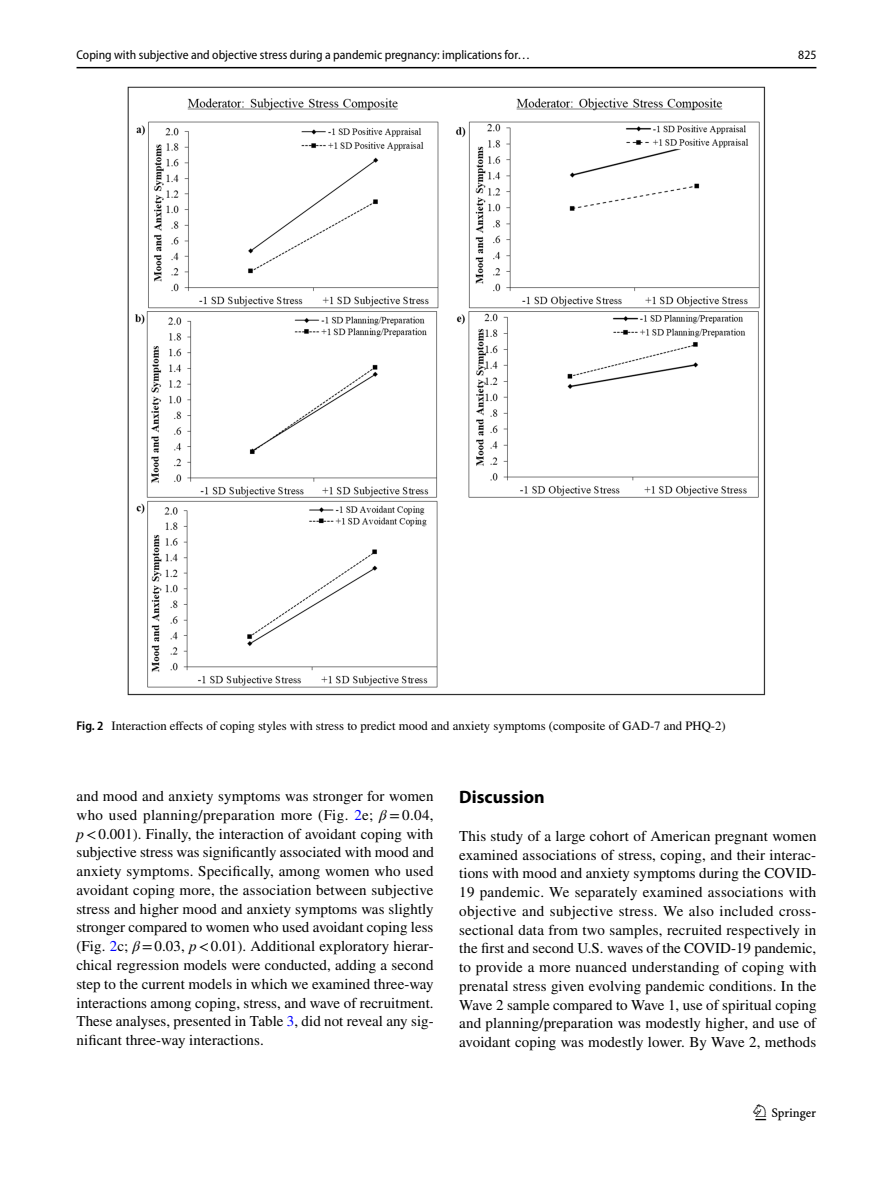
<style>
.page{position:relative;width:893px;height:1187px;background:#fff}
.page>*{position:absolute;margin:0;border:0;box-sizing:border-box;transform-origin:0 0}
.t1{font:22.5px "Springnew Regular 3";color:#000}
.t2{font:700 18px "Myriad Pro";color:#000}
.t3{font:15px/18.8px "STIX";letter-spacing:.005em;color:#000;text-align:justify}
.t4{font:12.75px "STIX";color:#000}
.t5{font:12.75px "Myriad Pro Semi Cn 3";color:#000}
.t6{font:semi-condensed 12.75px "Myriad Pro";color:#000}
.s1{font-family:"Myriad Pro";font-weight:600;font-stretch:semi-condensed}
.s2{color:#00f}
.s3{font-style:italic}
</style>
<div class="page">
<hr style="left:77px;top:67px;width:739px;height:1px;background:#000">
<img style="left:128px;top:87px;width:637px;height:608px">
<p class="t5" style="left:77px;top:48px;width:455px">Coping with subjective and objective stress during a pandemic pregnancy: implications for…</p>
<p class="t6" style="left:798px;top:48px;width:20px">825</p>
<p class="t4" style="left:77px;top:717px;width:651px"><span class="s1">Fig. 2</span> Interaction effects of coping styles with stress to predict mood and anxiety symptoms (composite of GAD-7 and PHQ-2)</p>
<p class="t3" style="left:77px;top:787px;width:359px">and mood and anxiety symptoms was stronger for women who used planning/preparation more (Fig. <span class="s2">2</span>e; <span class="s3">β</span> = 0.04, <span class="s3">p</span>&lt;0.001). Finally, the interaction of avoidant coping with subjective stress was significantly associated with mood and anxiety symptoms. Specifically, among women who used avoidant coping more, the association between subjective stress and higher mood and anxiety symptoms was slightly stronger compared to women who used avoidant coping less (Fig. <span class="s2">2</span>c; <span class="s3">β</span>=0.03, <span class="s3">p</span>&lt;0.01). Additional exploratory hierar&shy;chical regression models were conducted, adding a second step to the current models in which we examined three-way interactions among coping, stress, and wave of recruitment.<br>These analyses, presented in Table <span class="s2">3</span>, did not reveal any sig&shy;nificant three-way interactions.</p>
<p class="t2" style="left:459px;top:785px;width:87px">Discussion</p>
<p class="t3" style="left:459px;top:827px;width:359px">This study of a large cohort of American pregnant women examined associations of stress, coping, and their interac&shy;tions with mood and anxiety symptoms during the COVID-19 pandemic. We separately examined associations with objective and subjective stress. We also included cross&shy;sectional data from two samples, recruited respectively in the first and second U.S. waves of the COVID-19 pandemic, to provide a more nuanced understanding of coping with prenatal stress given evolving pandemic conditions. In the Wave 2 sample compared to Wave 1, use of spiritual coping and planning/preparation was modestly higher, and use of avoidant coping was modestly lower. By Wave 2, methods</p>
<h1 class="t1" style="left:755px;top:1104px;width:62px">1 3</h1>
</div>
